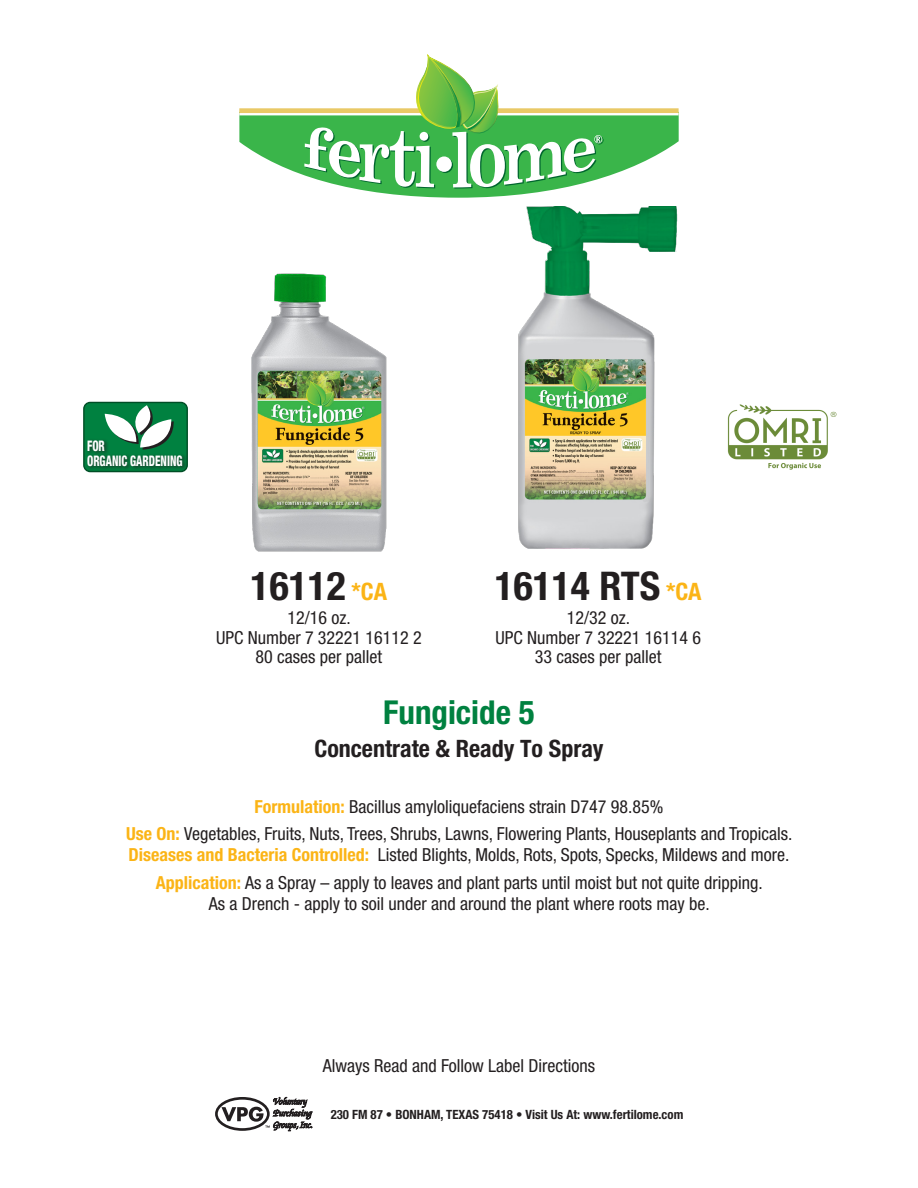
<style>
.page{position:relative;width:918px;height:1188px;background:#fff}
.page>*{position:absolute;margin:0;border:0;box-sizing:border-box;transform-origin:0 0}
.t1{font:700 condensed 39.6px "Helvetica Neue LT Std";color:#231f20}
.PRODUCT_NAME_NEW{font:700 condensed 33px "Helvetica Neue LT Std";color:#008140}
.PRODUCT_NAME_NEW-2{font:700 condensed 24px "Helvetica Neue LT Std";color:#231f20}
.PRODUCT_NAME{font:condensed 18px/21px "Helvetica Neue LT Std";color:#231f20}
.t2{font:800 condensed 14.55px "Helvetica Neue LT Std";color:#fff;scale:.75 1}
.t3{font:700 condensed 12.75px "Helvetica Neue LT Std";color:#231f20}
.s1{font-size:24px;color:#fbb416}
.s2{font-weight:700;color:#fbb416}
</style>
<div class="page">
<div style="left:215px;top:1097px;width:55px;height:34px;border:3px solid #231f20;border-radius:50%"></div>
<svg style="left:222px;top:1096px;width:91px;height:36px"></svg>
<svg style="left:239px;top:54px;width:440px;height:144px"></svg>
<img style="left:251px;top:273px;width:136px;height:279px">
<img style="left:519px;top:207px;width:159px;height:341px">
<div style="left:84px;top:402px;width:103px;height:70px;background:#008140;border-radius:6px"></div>
<div style="left:83px;top:402px;width:105px;height:70px;border:1px solid #004e26;border-radius:6px"></div>
<svg style="left:105px;top:405px;width:69px;height:33px"></svg>
<div style="left:86px;top:438px;width:101px;height:33px;background:#231f20;opacity:.75"></div>
<img style="left:727px;top:404px;width:110px;height:66px">
<p class="t2" style="left:87px;top:437px;width:25px">FOR</p>
<p class="t2" style="left:87px;top:451px;width:129px">ORGANIC GARDENING</p>
<p class="t1" style="left:251px;top:562px;width:138px">16112 <span class="s1">*CA</span></p>
<p class="PRODUCT_NAME" style="left:288px;top:607px;width:65px">12/16 oz.</p>
<p class="PRODUCT_NAME" style="left:216px;top:627px;width:207px">UPC Number 7 32221 16112 2</p>
<p class="PRODUCT_NAME" style="left:256px;top:646px;width:128px">80 cases per pallet</p>
<p class="t1" style="left:495px;top:562px;width:208px">16114 RTS <span class="s1">*CA</span></p>
<p class="PRODUCT_NAME" style="left:567px;top:607px;width:65px">12/32 oz.</p>
<p class="PRODUCT_NAME" style="left:495px;top:627px;width:207px">UPC Number 7 32221 16114 6</p>
<p class="PRODUCT_NAME" style="left:535px;top:646px;width:128px">33 cases per pallet</p>
<p class="PRODUCT_NAME_NEW" style="left:383px;top:693px;width:153px">Fungicide 5</p>
<p class="PRODUCT_NAME_NEW-2" style="left:314px;top:734px;width:291px">Concentrate &amp; Ready To Spray</p>
<p class="PRODUCT_NAME" style="left:255px;top:796px;width:410px"><span class="s2">Formulation:</span> Bacillus amyloliquefaciens strain D747 98.85%</p>
<p class="PRODUCT_NAME" style="left:126px;top:824px;width:668px"><span class="s2">Use On:</span> Vegetables, Fruits, Nuts, Trees, Shrubs, Lawns, Flowering Plants, Houseplants and Tropicals.<br><span class="s2">Diseases and Bacteria Controlled:</span> Listed Blights, Molds, Rots, Spots, Specks, Mildews and more.</p>
<p class="PRODUCT_NAME" style="left:156px;top:872px;width:608px;text-align:center"><span class="s2">Application:</span> As a Spray – apply to leaves and plant parts until moist but not quite dripping.<br>As a Drench - apply to soil under and around the plant where roots may be.</p>
<p class="PRODUCT_NAME" style="left:323px;top:1055px;width:274px">Always Read and Follow Label Directions</p>
<p class="t3" style="left:331px;top:1107px;width:354px">230 FM 87 • BONHAM, TEXAS 75418 • Visit Us At: www.fertilome.com</p>
</div>
